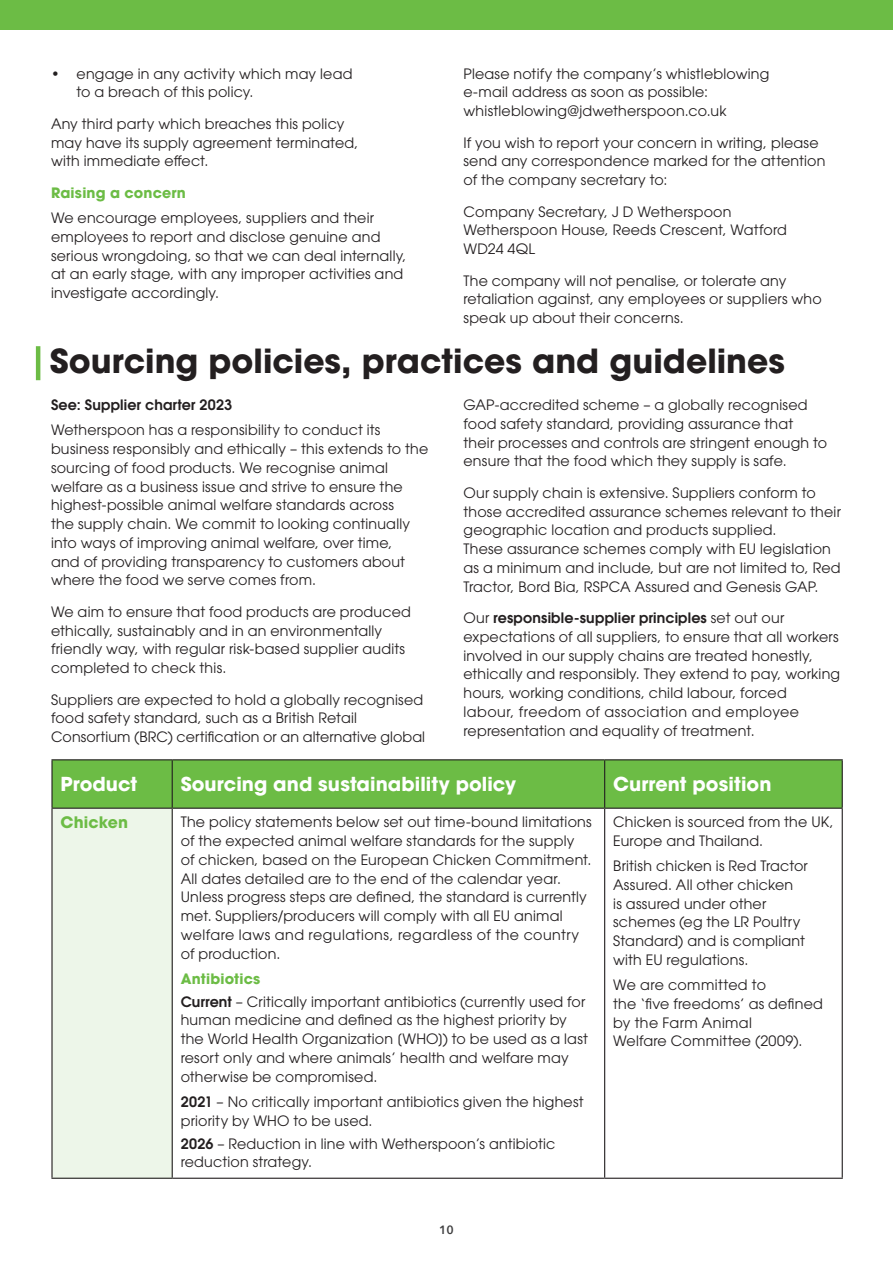
<style>
.page{position:relative;width:893px;height:1263px;background:#fff}
.page>*{position:absolute;margin:0;border:0;box-sizing:border-box;transform-origin:0 0}
.t1{font:700 33px "ITC Avant Garde Pro";color:#231f20}
.t2{font:700 19.2px "ITC Avant Garde Pro";letter-spacing:.005em;color:#fff}
.t3{font:700 15.75px "ITC Avant Garde Pro";letter-spacing:.01em;color:#6cbc45}
.t4{font:14.25px/18.8px "ITC Avant Garde Pro";letter-spacing:.015em;color:#231f20}
.t5{font:600 14.25px "ITC Avant Garde Pro";letter-spacing:.01em;color:#231f20}
.t6{font:700 14.25px "ITC Avant Garde Pro";letter-spacing:.01em;color:#6cbc45}
.t7{font:600 12px "Avenir Next";color:#3e3e3f}
.s1{font-weight:600}
.s2{font-weight:700;color:#6cbc45}
</style>
<div class="page">
<div style="left:0;top:0;width:893px;height:30px;background:#6cbc45"></div>
<hr style="left:36px;top:346px;width:4px;height:34px;background:#6cbc45">
<div style="left:53px;top:760px;width:789px;height:48px;background:#6cbc45"></div>
<div style="left:52px;top:808px;width:120px;height:370px;background:#edf6e9"></div>
<hr style="left:51px;top:759px;width:121px;height:1px;background:#231f20">
<hr style="left:51px;top:760px;width:2px;height:48px;background:#231f20">
<hr style="left:172px;top:759px;width:433px;height:1px;background:#231f20">
<hr style="left:172px;top:760px;width:1px;height:48px;background:#231f20">
<hr style="left:605px;top:759px;width:238px;height:1px;background:#231f20">
<hr style="left:604px;top:760px;width:1px;height:48px;background:#231f20">
<hr style="left:842px;top:760px;width:1px;height:48px;background:#231f20">
<hr style="left:51px;top:808px;width:121px;height:1px;background:#231f20">
<hr style="left:51px;top:809px;width:2px;height:369px;background:#231f20">
<hr style="left:172px;top:808px;width:433px;height:1px;background:#231f20">
<hr style="left:172px;top:809px;width:1px;height:369px;background:#231f20">
<hr style="left:605px;top:808px;width:238px;height:1px;background:#231f20">
<hr style="left:604px;top:809px;width:1px;height:369px;background:#231f20">
<hr style="left:842px;top:809px;width:1px;height:369px;background:#231f20">
<hr style="left:51px;top:1178px;width:121px;height:1px;background:#231f20">
<hr style="left:172px;top:1178px;width:433px;height:1px;background:#231f20">
<hr style="left:605px;top:1178px;width:238px;height:1px;background:#231f20">
<p class="t4" style="left:77px;top:64px;width:277px;text-indent:-26px">• engage in any activity which may lead to a breach of this policy.</p>
<p class="t4" style="left:51px;top:114px;width:309px">Any third party which breaches this policy may have its supply agreement terminated, with immediate effect.</p>
<p class="t6" style="left:51px;top:183px;width:136px">Raising a concern</p>
<p class="t4" style="left:51px;top:208px;width:357px">We encourage employees, suppliers and their employees to report and disclose genuine and serious wrongdoing, so that we can deal internally, at an early stage, with any improper activities and investigate accordingly.</p>
<p class="t4" style="left:463px;top:64px;width:307px">Please notify the company’s whistleblowing e-mail address as soon as possible: whistleblowing@jdwetherspoon.co.uk</p>
<p class="t4" style="left:463px;top:133px;width:363px">If you wish to report your concern in writing, please send any correspondence marked for the attention of the company secretary to:</p>
<p class="t4" style="left:463px;top:202px;width:325px">Company Secretary, J D Wetherspoon<br>Wetherspoon House, Reeds Crescent, Watford<br>WD24 4QL</p>
<p class="t4" style="left:463px;top:271px;width:360px">The company will not penalise, or tolerate any retaliation against, any employees or suppliers who speak up about their concerns.</p>
<h1 class="t1" style="left:50px;top:339px;width:736px">Sourcing policies, practices and guidelines</h1>
<p class="t4" style="left:463px;top:395px;width:365px">GAP-accredited scheme – a globally recognised food safety standard, providing assurance that their processes and controls are stringent enough to ensure that the food which they supply is safe.</p>
<p class="t4" style="left:463px;top:483px;width:379px">Our supply chain is extensive. Suppliers conform to those accredited assurance schemes relevant to their geographic location and products supplied.<br>These assurance schemes comply with EU legislation as a minimum and include, but are not limited to, Red Tractor, Bord Bia, RSPCA Assured and Genesis GAP.</p>
<p class="t4" style="left:463px;top:608px;width:378px">Our <span class="s1">responsible-supplier principles</span> set out our expectations of all suppliers, to ensure that all workers involved in our supply chains are treated honestly, ethically and responsibly. They extend to pay, working hours, working conditions, child labour, forced labour, freedom of association and employee representation and equality of treatment.</p>
<h2 class="t2" style="left:61px;top:771px;width:78px">Product</h2>
<h2 class="t2" style="left:181px;top:771px;width:337px">Sourcing and sustainability policy</h2>
<h2 class="t2" style="left:613px;top:771px;width:160px">Current position</h2>
<p class="t3" style="left:61px;top:812px;width:69px">Chicken</p>
<p class="t4" style="left:181px;top:812px;width:413px">The policy statements below set out time-bound limitations of the expected animal welfare standards for the supply<br>of chicken, based on the European Chicken Commitment.<br>All dates detailed are to the end of the calendar year.<br>Unless progress steps are defined, the standard is currently met. Suppliers/producers will comply with all EU animal welfare laws and regulations, regardless of the country of production.</p>
<p class="t4" style="left:181px;top:967px;width:406px;line-height:23px"><span class="s2">Antibiotics<br></span><span class="s1">Current</span> – Critically important antibiotics (currently used for</p>
<p class="t4" style="left:181px;top:1011px;width:409px">human medicine and defined as the highest priority by the World Health Organization [WHO]) to be used as a last resort only and where animals’ health and welfare may otherwise be compromised.</p>
<p class="t4" style="left:181px;top:1092px;width:404px"><span class="s1">2021</span> – No critically important antibiotics given the highest priority by WHO to be used.</p>
<p class="t4" style="left:181px;top:1134px;width:376px"><span class="s1">2026</span> – Reduction in line with Wetherspoon’s antibiotic reduction strategy.</p>
<p class="t5" style="left:51px;top:396px;width:183px">See: Supplier charter 2023</p>
<p class="t4" style="left:51px;top:420px;width:379px">Wetherspoon has a responsibility to conduct its business responsibly and ethically – this extends to the sourcing of food products. We recognise animal welfare as a business issue and strive to ensure the highest-possible animal welfare standards across<br>the supply chain. We commit to looking continually into ways of improving animal welfare, over time,<br>and of providing transparency to customers about where the food we serve comes from.</p>
<p class="t4" style="left:51px;top:602px;width:361px">We aim to ensure that food products are produced ethically, sustainably and in an environmentally friendly way, with regular risk-based supplier audits completed to check this.</p>
<p class="t4" style="left:51px;top:690px;width:376px">Suppliers are expected to hold a globally recognised food safety standard, such as a British Retail<br>Consortium (BRC) certification or an alternative global</p>
<p class="t4" style="left:613px;top:812px;width:222px">Chicken is sourced from the UK,<br>Europe and Thailand.</p>
<p class="t4" style="left:613px;top:856px;width:196px">British chicken is Red Tractor<br>Assured. All other chicken<br>is assured under other schemes (eg the LR Poultry<br>Standard) and is compliant with EU regulations.</p>
<p class="t4" style="left:613px;top:975px;width:211px">We are committed to<br>the ‘five freedoms’ as defined by the Farm Animal<br>Welfare Committee (2009).</p>
<p class="t7" style="left:439px;top:1219px;width:16px">10</p>
</div>
